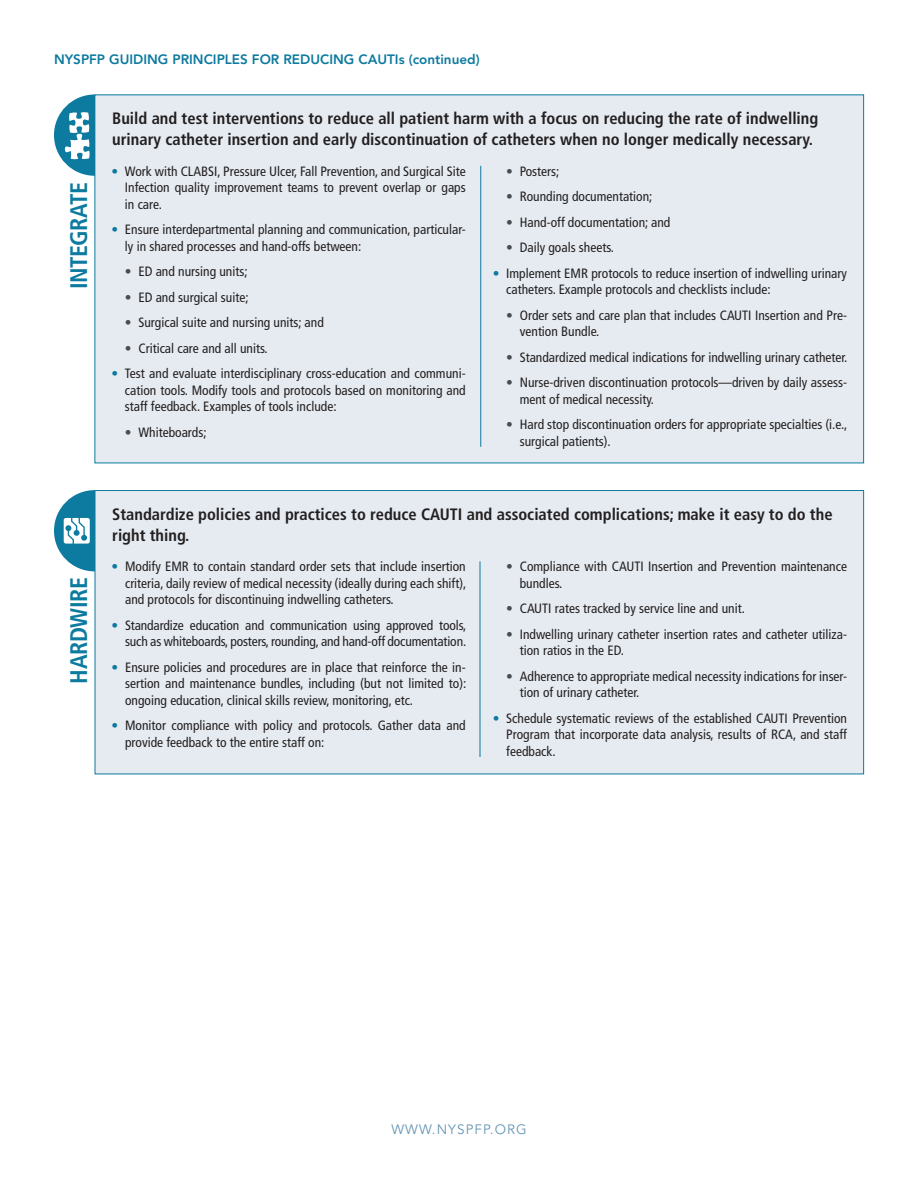
<style>
.page{position:relative;width:918px;height:1188px;background:#fff}
.page>*{position:absolute;margin:0;border:0;box-sizing:border-box;transform-origin:0 0}
.t1{font:700 condensed 24px "Frutiger LT Std";letter-spacing:-.02em;color:#0d7a9f}
.t2{font:700 condensed 16.5px/21px "Frutiger LT Std";color:#231f20}
.t3{font:condensed 13.5px/16.5px "Frutiger LT Std";color:#231f20}
.t4{font:800 13.5px "Avenir LT Std";color:#0d7a9f}
.t5{font:13.5px "Avenir LT Std";letter-spacing:.08em;color:#6696b4}
.s1{color:#0d7a9f}
.s2{color:#4b4c4d}
</style>
<div class="page">
<div style="left:54px;top:94px;width:81px;height:82px;background:#0d7a9f;border-radius:50%"></div>
<div style="left:95px;top:95px;width:769px;height:368px;background:#e5ebf1"></div>
<div style="left:54px;top:490px;width:81px;height:81px;background:#0d7a9f;border-radius:50%"></div>
<div style="left:95px;top:491px;width:769px;height:283px;background:#e5ebf1"></div>
<svg style="left:65px;top:112px;width:25px;height:47px"></svg>
<svg style="left:64px;top:518px;width:26px;height:26px"></svg>
<hr style="left:480px;top:166px;width:1px;height:281px;background:#0d7a9f">
<hr style="left:480px;top:561px;width:1px;height:196px;background:#0d7a9f">
<p class="t4" style="left:54px;top:52px;width:427px">NYSPFP GUIDING PRINCIPLES FOR REDUCING CAUTIs (continued)</p>
<p class="t1" style="left:65px;top:289px;width:109px;rotate:-90deg">INTEGRATE</p>
<p class="t1" style="left:65px;top:684px;width:108px;rotate:-90deg">HARDWIRE</p>
<p class="t2" style="left:112px;top:108px;width:708px">Build and test interventions to reduce all patient harm with a focus on reducing the rate of indwelling urinary catheter insertion and early discontinuation of catheters when no longer medically necessary.</p>
<p class="t3" style="left:125px;top:163px;width:342px;text-align:justify;text-indent:-14px"><span class="s1">•</span> Work with CLABSI, Pressure Ulcer, Fall Prevention, and Surgical Site Infection quality improvement teams to prevent overlap or gaps in care.</p>
<p class="t3" style="left:125px;top:221px;width:342px;text-indent:-14px"><span class="s1">•</span> Ensure interdepartmental planning and communication, particular&shy;ly in shared processes and hand-offs between:</p>
<p class="t3" style="left:125px;top:263px;width:124px"><span class="s2">•</span> ED and nursing units;</p>
<p class="t3" style="left:125px;top:289px;width:125px"><span class="s2">•</span> ED and surgical suite;</p>
<p class="t3" style="left:125px;top:314px;width:200px"><span class="s2">•</span> Surgical suite and nursing units; and</p>
<p class="t3" style="left:125px;top:340px;width:144px"><span class="s2">•</span> Critical care and all units.</p>
<p class="t3" style="left:125px;top:365px;width:342px;text-align:justify;text-indent:-14px"><span class="s1">•</span> Test and evaluate interdisciplinary cross-education and communi&shy;cation tools. Modify tools and protocols based on monitoring and staff feedback. Examples of tools include:</p>
<p class="t3" style="left:125px;top:424px;width:83px"><span class="s2">•</span> Whiteboards;</p>
<p class="t3" style="left:506px;top:163px;width:55px"><span class="s2">•</span> Posters;</p>
<p class="t3" style="left:506px;top:188px;width:148px"><span class="s2">•</span> Rounding documentation;</p>
<p class="t3" style="left:506px;top:214px;width:166px"><span class="s2">•</span> Hand-off documentation; and</p>
<p class="t3" style="left:506px;top:239px;width:109px"><span class="s2">•</span> Daily goals sheets.</p>
<p class="t3" style="left:506px;top:265px;width:342px;text-indent:-14px"><span class="s1">•</span> Implement EMR protocols to reduce insertion of indwelling urinary catheters. Example protocols and checklists include:</p>
<p class="t3" style="left:520px;top:307px;width:329px;text-indent:-14px"><span class="s2">•</span> Order sets and care plan that includes CAUTI Insertion and Pre&shy;vention Bundle.</p>
<p class="t3" style="left:506px;top:349px;width:343px"><span class="s2">•</span> Standardized medical indications for indwelling urinary catheter.</p>
<p class="t3" style="left:520px;top:374px;width:329px;text-indent:-14px"><span class="s2">•</span> Nurse-driven discontinuation protocols—driven by daily assess&shy;ment of medical necessity.</p>
<p class="t3" style="left:520px;top:416px;width:329px;text-indent:-14px"><span class="s2">•</span> Hard stop discontinuation orders for appropriate specialties (i.e., surgical patients).</p>
<p class="t2" style="left:112px;top:504px;width:722px">Standardize policies and practices to reduce CAUTI and associated complications; make it easy to do the right thing.</p>
<p class="t3" style="left:125px;top:558px;width:343px;text-align:justify;text-indent:-14px"><span class="s1">•</span> Modify EMR to contain standard order sets that include insertion criteria, daily review of medical necessity (ideally during each shift), and protocols for discontinuing indwelling catheters.</p>
<p class="t3" style="left:112px;top:617px;width:356px;text-align:right"><span class="s1">•</span> Standardize education and communication using approved tools, such as whiteboards, posters,rounding, and hand-off documentation.</p>
<p class="t3" style="left:125px;top:659px;width:343px;text-align:justify;text-indent:-14px"><span class="s1">•</span> Ensure policies and procedures are in place that reinforce the in&shy;sertion and maintenance bundles, including (but not limited to): ongoing education, clinical skills review, monitoring, etc.</p>
<p class="t3" style="left:125px;top:717px;width:342px;text-indent:-14px"><span class="s1">•</span> Monitor compliance with policy and protocols. Gather data and provide feedback to the entire staff on:</p>
<p class="t3" style="left:520px;top:558px;width:329px;text-indent:-14px"><span class="s2">•</span> Compliance with CAUTI Insertion and Prevention maintenance bundles.</p>
<p class="t3" style="left:506px;top:600px;width:240px"><span class="s2">•</span> CAUTI rates tracked by service line and unit.</p>
<p class="t3" style="left:520px;top:626px;width:329px;text-indent:-14px"><span class="s2">•</span> Indwelling urinary catheter insertion rates and catheter utiliza&shy;tion ratios in the ED.</p>
<p class="t3" style="left:520px;top:668px;width:329px;text-indent:-14px"><span class="s2">•</span> Adherence to appropriate medical necessity indications for inser&shy;tion of urinary catheter.</p>
<p class="t3" style="left:506px;top:710px;width:342px;text-align:justify;text-indent:-14px"><span class="s1">•</span> Schedule systematic reviews of the established CAUTI Prevention Program that incorporate data analysis, results of RCA, and staff feedback.</p>
<p class="t5" style="left:391px;top:1122px;width:137px">WWW.NYSPFP.ORG</p>
</div>
